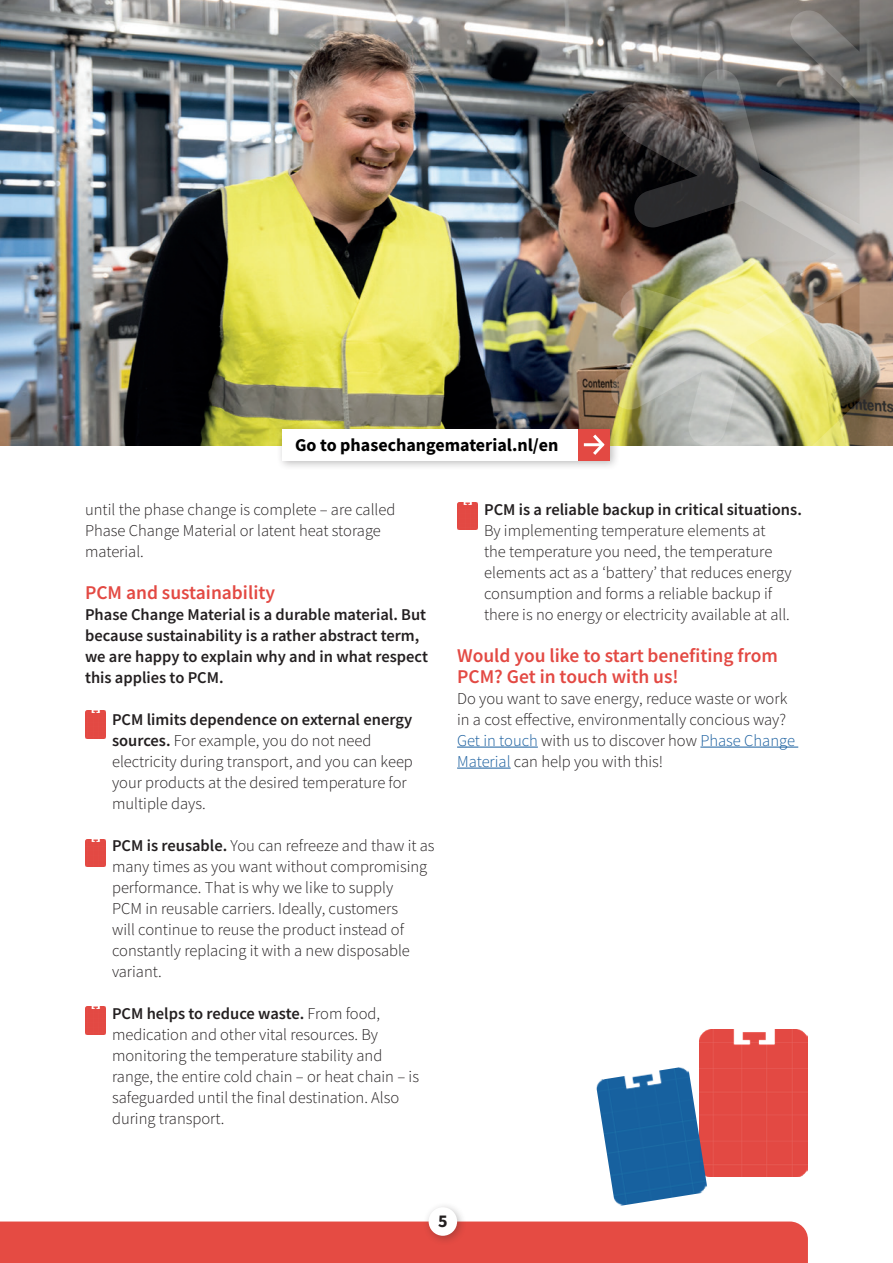
<style>
.page{position:relative;width:893px;height:1263px;background:#fff}
.page>*{position:absolute;margin:0;border:0;box-sizing:border-box;transform-origin:0 0}
.t1{font:600 19.5px/21px "Source Sans Pro";color:#e34943}
.t2{font:700 18px "Source Sans Pro";color:#000001}
.t3{font:700 18px "Source Sans Pro";color:#231f20}
.t4{font:300 16.5px/21px "Source Sans Pro";color:#231f20}
.t5{font:600 16.5px/21px "Source Sans Pro";color:#231f20}
.s1{font-weight:600}
.s2{color:#175d9e}
</style>
<div class="page">
<hr style="left:457px;top:747px;width:81px;height:1px;background:#175d9e">
<hr style="left:700px;top:747px;width:98px;height:1px;background:#175d9e">
<hr style="left:457px;top:768px;width:54px;height:1px;background:#175d9e">
<img style="left:0;top:0;width:609px;height:445px">
<img style="left:609px;top:0;width:284px;height:446px">
<img style="left:700px;top:1030px;width:108px;height:146px">
<img style="left:85px;top:711px;width:20px;height:27px">
<img style="left:85px;top:839px;width:20px;height:28px">
<img style="left:457px;top:502px;width:20px;height:28px">
<img style="left:85px;top:1006px;width:20px;height:28px">
<img style="left:596px;top:1066px;width:112px;height:140px">
<div style="left:0;top:1221px;width:808px;height:42px;background:#e54b43"></div>
<div style="left:423px;top:1202px;width:44px;height:44px;background:#231f20;opacity:.3"></div>
<div style="left:429px;top:1207px;width:28px;height:29px;background:#fff;border-radius:50%"></div>
<div style="left:277px;top:423px;width:344px;height:48px;background:#231f20;opacity:.3"></div>
<svg style="left:283px;top:429px;width:327px;height:32px"></svg>
<p class="t2" style="left:295px;top:432px;width:265px">Go to phasechangematerial.nl/en</p>
<p class="t4" style="left:85px;top:499px;width:312px">until the phase change is complete – are called<br>Phase Change Material or latent heat storage material.</p>
<p class="t1" style="left:85px;top:582px;width:192px">PCM and sustainability</p>
<p class="t5" style="left:85px;top:604px;width:344px">Phase Change Material is a durable material. But because sustainability is a rather abstract term, we are happy to explain why and in what respect this applies to PCM.</p>
<p class="t4" style="left:112px;top:709px;width:302px;text-indent:-27px"><span class="s1">• PCM limits dependence on external energy sources.</span> For example, you do not need electricity during transport, and you can keep your products at the desired temperature for multiple days.</p>
<p class="t4" style="left:112px;top:835px;width:324px;text-indent:-27px"><span class="s1">• PCM is reusable.</span> You can refreeze and thaw it as many times as you want without compromising performance. That is why we like to supply<br>PCM in reusable carriers. Ideally, customers<br>will continue to reuse the product instead of constantly replacing it with a new disposable variant.</p>
<p class="t4" style="left:112px;top:1003px;width:308px;text-indent:-27px"><span class="s1">• PCM helps to reduce waste.</span> From food, medication and other vital resources. By monitoring the temperature stability and range, the entire cold chain – or heat chain – is safeguarded until the final destination. Also during transport.</p>
<p class="t5" style="left:457px;top:499px;width:346px">• PCM is a reliable backup in critical situations.</p>
<p class="t4" style="left:484px;top:520px;width:309px">By implementing temperature elements at<br>the temperature you need, the temperature elements act as a ‘battery’ that reduces energy consumption and forms a reliable backup if there is no energy or electricity available at all.</p>
<p class="t1" style="left:457px;top:645px;width:322px">Would you like to start benefiting from<br>PCM? Get in touch with us!</p>
<p class="t4" style="left:457px;top:688px;width:339px">Do you want to save energy, reduce waste or work in a cost effective, environmentally concious way?<br><span class="s2">Get in touch</span> with us to discover how <span class="s2">Phase Change Material</span> can help you with this!</p>
<p class="t3" style="left:438px;top:1208px;width:11px">5</p>
</div>
